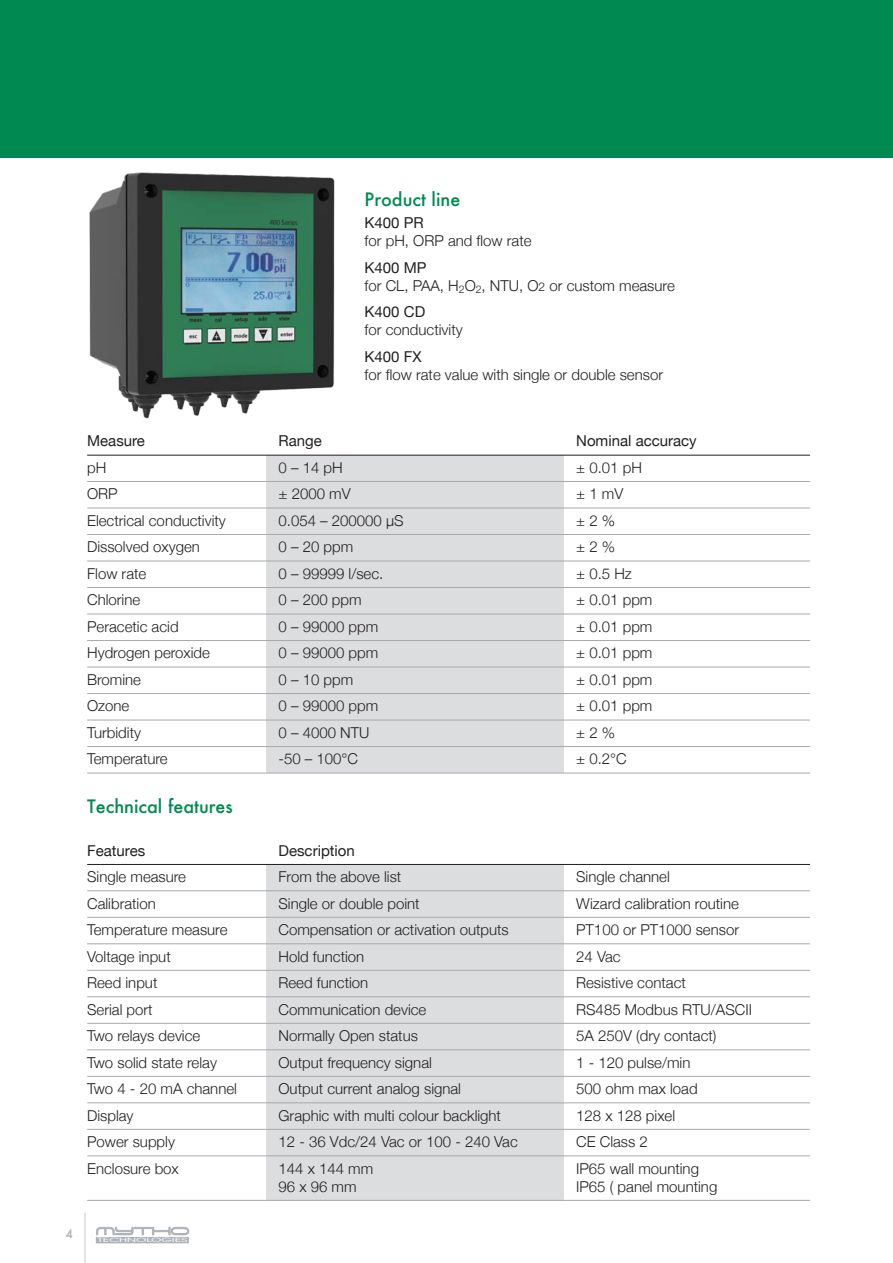
<style>
.page{position:relative;width:893px;height:1263px;background:#fff}
.page>*{position:absolute;margin:0;border:0;box-sizing:border-box;transform-origin:0 0}
.t1{font:500 18px "Futura";color:#008a52}
.Table_Body_Text_10pt{font:300 15px "Helvetica Neue";color:#231f20}
.Body_Text_10pt{font:300 15px "Helvetica Neue";color:#231f20}
.Table_Body_Text_10pt-2{font:15px "Helvetica Neue";color:#231f20}
.Body_Text_10pt_Bold{font:15px "Helvetica Neue";color:#231f20}
.t2{font:14.4px "Cavalero BT";color:#aeb3b8}
.t3{font:500 12px "Futura";color:#aeb3b8}
.t4{font:5.7px "ITC Avant Garde Std";color:#fff;scale:2.1 1}
.s1{font-size:12px}
</style>
<div class="page">
<div style="left:266px;top:864px;width:297px;height:336px;background:#dcdddf"></div>
<hr style="left:87px;top:864px;width:723px;height:1px;background:#231f20">
<hr style="left:87px;top:890px;width:723px;height:1px;background:#a8a9ad">
<hr style="left:87px;top:917px;width:723px;height:1px;background:#a8a9ad">
<hr style="left:87px;top:943px;width:723px;height:1px;background:#a8a9ad">
<hr style="left:87px;top:970px;width:723px;height:1px;background:#a8a9ad">
<hr style="left:87px;top:996px;width:723px;height:1px;background:#a8a9ad">
<hr style="left:87px;top:1023px;width:723px;height:1px;background:#a8a9ad">
<hr style="left:87px;top:1049px;width:723px;height:1px;background:#a8a9ad">
<hr style="left:87px;top:1076px;width:723px;height:1px;background:#a8a9ad">
<hr style="left:87px;top:1102px;width:723px;height:1px;background:#a8a9ad">
<hr style="left:87px;top:1129px;width:723px;height:1px;background:#a8a9ad">
<hr style="left:87px;top:1155px;width:723px;height:1px;background:#a8a9ad">
<hr style="left:87px;top:1200px;width:723px;height:1px;background:#a8a9ad">
<div style="left:266px;top:456px;width:297px;height:317px;background:#dcdddf"></div>
<hr style="left:87px;top:455px;width:723px;height:1px;background:#231f20">
<hr style="left:87px;top:481px;width:723px;height:1px;background:#a8a9ad">
<hr style="left:87px;top:508px;width:723px;height:1px;background:#a8a9ad">
<hr style="left:87px;top:534px;width:723px;height:1px;background:#a8a9ad">
<hr style="left:87px;top:561px;width:723px;height:1px;background:#a8a9ad">
<hr style="left:87px;top:587px;width:723px;height:1px;background:#a8a9ad">
<hr style="left:87px;top:614px;width:723px;height:1px;background:#a8a9ad">
<hr style="left:87px;top:640px;width:723px;height:1px;background:#a8a9ad">
<hr style="left:87px;top:667px;width:723px;height:1px;background:#a8a9ad">
<hr style="left:87px;top:693px;width:723px;height:1px;background:#a8a9ad">
<hr style="left:87px;top:720px;width:723px;height:1px;background:#a8a9ad">
<hr style="left:87px;top:746px;width:723px;height:1px;background:#a8a9ad">
<hr style="left:87px;top:773px;width:723px;height:1px;background:#a8a9ad">
<div style="left:0;top:0;width:893px;height:157px;background:#008a52"></div>
<div style="left:96px;top:1237px;width:93px;height:6px;background:#aeb3b8"></div>
<hr style="left:84px;top:1213px;width:2px;height:50px;background:#80838a">
<img style="left:51px;top:157px;width:328px;height:262px">
<p class="t1" style="left:365px;top:187px;width:97px">Product line</p>
<p class="Body_Text_10pt_Bold" style="left:365px;top:212px;width:61px">K400 PR</p>
<p class="Body_Text_10pt" style="left:365px;top:229px;width:169px">for pH, ORP and flow rate</p>
<p class="Body_Text_10pt_Bold" style="left:365px;top:257px;width:63px">K400 MP</p>
<p class="Body_Text_10pt" style="left:365px;top:273px;width:312px">for CL, PAA, H<sub>2</sub>O<sub>2</sub>, NTU, O<span class="s1">2</span> or custom measure</p>
<p class="Body_Text_10pt_Bold" style="left:365px;top:301px;width:62px">K400 CD</p>
<p class="Body_Text_10pt" style="left:365px;top:318px;width:100px">for conductivity</p>
<p class="Body_Text_10pt_Bold" style="left:365px;top:346px;width:58px">K400 FX</p>
<p class="Body_Text_10pt" style="left:365px;top:362px;width:300px">for flow rate value with single or double sensor</p>
<p class="Table_Body_Text_10pt-2" style="left:87px;top:430px;width:59px">Measure</p>
<p class="Table_Body_Text_10pt-2" style="left:279px;top:430px;width:45px">Range</p>
<p class="Table_Body_Text_10pt-2" style="left:576px;top:430px;width:122px">Nominal accuracy</p>
<p class="Table_Body_Text_10pt" style="left:87px;top:455px;width:21px">pH</p>
<p class="Table_Body_Text_10pt" style="left:279px;top:455px;width:66px">0 – 14 pH</p>
<p class="Table_Body_Text_10pt" style="left:576px;top:455px;width:67px">± 0.01 pH</p>
<p class="Table_Body_Text_10pt" style="left:87px;top:482px;width:32px">ORP</p>
<p class="Table_Body_Text_10pt" style="left:279px;top:482px;width:74px">± 2000 mV</p>
<p class="Table_Body_Text_10pt" style="left:576px;top:482px;width:49px">± 1 mV</p>
<p class="Table_Body_Text_10pt" style="left:87px;top:508px;width:140px">Electrical conductivity</p>
<p class="Table_Body_Text_10pt" style="left:279px;top:508px;width:127px">0.054 – 200000 μS</p>
<p class="Table_Body_Text_10pt" style="left:576px;top:508px;width:41px">± 2 %</p>
<p class="Table_Body_Text_10pt" style="left:87px;top:535px;width:114px">Dissolved oxygen</p>
<p class="Table_Body_Text_10pt" style="left:279px;top:535px;width:76px">0 – 20 ppm</p>
<p class="Table_Body_Text_10pt" style="left:576px;top:535px;width:41px">± 2 %</p>
<p class="Table_Body_Text_10pt" style="left:87px;top:561px;width:61px">Flow rate</p>
<p class="Table_Body_Text_10pt" style="left:279px;top:561px;width:106px">0 – 99999 l/sec.</p>
<p class="Table_Body_Text_10pt" style="left:576px;top:561px;width:57px">± 0.5 Hz</p>
<p class="Table_Body_Text_10pt" style="left:87px;top:588px;width:55px">Chlorine</p>
<p class="Table_Body_Text_10pt" style="left:279px;top:588px;width:85px">0 – 200 ppm</p>
<p class="Table_Body_Text_10pt" style="left:576px;top:588px;width:78px">± 0.01 ppm</p>
<p class="Table_Body_Text_10pt" style="left:87px;top:614px;width:93px">Peracetic acid</p>
<p class="Table_Body_Text_10pt" style="left:279px;top:614px;width:101px">0 – 99000 ppm</p>
<p class="Table_Body_Text_10pt" style="left:576px;top:614px;width:78px">± 0.01 ppm</p>
<p class="Table_Body_Text_10pt" style="left:87px;top:641px;width:124px">Hydrogen peroxide</p>
<p class="Table_Body_Text_10pt" style="left:279px;top:641px;width:101px">0 – 99000 ppm</p>
<p class="Table_Body_Text_10pt" style="left:576px;top:641px;width:78px">± 0.01 ppm</p>
<p class="Table_Body_Text_10pt" style="left:87px;top:667px;width:55px">Bromine</p>
<p class="Table_Body_Text_10pt" style="left:279px;top:667px;width:76px">0 – 10 ppm</p>
<p class="Table_Body_Text_10pt" style="left:576px;top:667px;width:78px">± 0.01 ppm</p>
<p class="Table_Body_Text_10pt" style="left:87px;top:694px;width:44px">Ozone</p>
<p class="Table_Body_Text_10pt" style="left:279px;top:694px;width:101px">0 – 99000 ppm</p>
<p class="Table_Body_Text_10pt" style="left:576px;top:694px;width:78px">± 0.01 ppm</p>
<p class="Table_Body_Text_10pt" style="left:87px;top:720px;width:55px">Turbidity</p>
<p class="Table_Body_Text_10pt" style="left:279px;top:720px;width:92px">0 – 4000 NTU</p>
<p class="Table_Body_Text_10pt" style="left:576px;top:720px;width:41px">± 2 %</p>
<p class="Table_Body_Text_10pt" style="left:87px;top:747px;width:82px">Temperature</p>
<p class="Table_Body_Text_10pt" style="left:279px;top:747px;width:81px">-50 – 100°C</p>
<p class="Table_Body_Text_10pt" style="left:576px;top:747px;width:52px">± 0.2°C</p>
<p class="t1" style="left:87px;top:793px;width:147px">Technical features</p>
<p class="Table_Body_Text_10pt-2" style="left:87px;top:839px;width:60px">Features</p>
<p class="Table_Body_Text_10pt-2" style="left:279px;top:839px;width:78px">Description</p>
<p class="Table_Body_Text_10pt" style="left:87px;top:865px;width:100px">Single measure</p>
<p class="Table_Body_Text_10pt" style="left:279px;top:865px;width:124px">From the above list</p>
<p class="Table_Body_Text_10pt" style="left:576px;top:865px;width:95px">Single channel</p>
<p class="Table_Body_Text_10pt" style="left:87px;top:891px;width:70px">Calibration</p>
<p class="Table_Body_Text_10pt" style="left:279px;top:891px;width:143px">Single or double point</p>
<p class="Table_Body_Text_10pt" style="left:576px;top:891px;width:164px">Wizard calibration routine</p>
<p class="Table_Body_Text_10pt" style="left:87px;top:918px;width:142px">Temperature measure</p>
<p class="Table_Body_Text_10pt" style="left:279px;top:918px;width:232px">Compensation or activation outputs</p>
<p class="Table_Body_Text_10pt" style="left:576px;top:918px;width:164px">PT100 or PT1000 sensor</p>
<p class="Table_Body_Text_10pt" style="left:87px;top:944px;width:85px">Voltage input</p>
<p class="Table_Body_Text_10pt" style="left:279px;top:944px;width:87px">Hold function</p>
<p class="Table_Body_Text_10pt" style="left:576px;top:944px;width:46px">24 Vac</p>
<p class="Table_Body_Text_10pt" style="left:87px;top:971px;width:72px">Reed input</p>
<p class="Table_Body_Text_10pt" style="left:279px;top:971px;width:91px">Reed function</p>
<p class="Table_Body_Text_10pt" style="left:576px;top:971px;width:111px">Resistive contact</p>
<p class="Table_Body_Text_10pt" style="left:87px;top:997px;width:67px">Serial port</p>
<p class="Table_Body_Text_10pt" style="left:279px;top:997px;width:149px">Communication device</p>
<p class="Table_Body_Text_10pt" style="left:576px;top:997px;width:177px">RS485 Modbus RTU/ASCII</p>
<p class="Table_Body_Text_10pt" style="left:87px;top:1024px;width:115px">Two relays device</p>
<p class="Table_Body_Text_10pt" style="left:279px;top:1024px;width:141px">Normally Open status</p>
<p class="Table_Body_Text_10pt" style="left:576px;top:1024px;width:142px">5A 250V (dry contact)</p>
<p class="Table_Body_Text_10pt" style="left:87px;top:1050px;width:131px">Two solid state relay</p>
<p class="Table_Body_Text_10pt" style="left:279px;top:1050px;width:155px">Output frequency signal</p>
<p class="Table_Body_Text_10pt" style="left:576px;top:1050px;width:116px">1 - 120 pulse/min</p>
<p class="Table_Body_Text_10pt" style="left:87px;top:1077px;width:151px">Two 4 - 20 mA channel</p>
<p class="Table_Body_Text_10pt" style="left:279px;top:1077px;width:184px">Output current analog signal</p>
<p class="Table_Body_Text_10pt" style="left:576px;top:1077px;width:123px">500 ohm max load</p>
<p class="Table_Body_Text_10pt" style="left:87px;top:1103px;width:48px">Display</p>
<p class="Table_Body_Text_10pt" style="left:279px;top:1103px;width:224px">Graphic with multi colour backlight</p>
<p class="Table_Body_Text_10pt" style="left:576px;top:1103px;width:100px">128 x 128 pixel</p>
<p class="Table_Body_Text_10pt" style="left:87px;top:1130px;width:89px">Power supply</p>
<p class="Table_Body_Text_10pt" style="left:279px;top:1130px;width:241px">12 - 36 Vdc/24 Vac or 100 - 240 Vac</p>
<p class="Table_Body_Text_10pt" style="left:576px;top:1130px;width:73px">CE Class 2</p>
<p class="Table_Body_Text_10pt" style="left:87px;top:1156px;width:93px">Enclosure box</p>
<p class="Table_Body_Text_10pt" style="left:279px;top:1156px;width:96px">144 x 144 mm</p>
<p class="Table_Body_Text_10pt" style="left:576px;top:1156px;width:124px">IP65 wall mounting</p>
<p class="Table_Body_Text_10pt" style="left:279px;top:1174px;width:80px">96 x 96 mm</p>
<p class="Table_Body_Text_10pt" style="left:576px;top:1174px;width:143px">IP65 ( panel mounting</p>
<p class="t3" style="left:65px;top:1225px;width:9px">4</p>
<p class="t2" style="left:96px;top:1220px;width:95px">mytho</p>
<p class="t4" style="left:97px;top:1237px;width:45px">TECHNOLOGIES</p>
</div>
